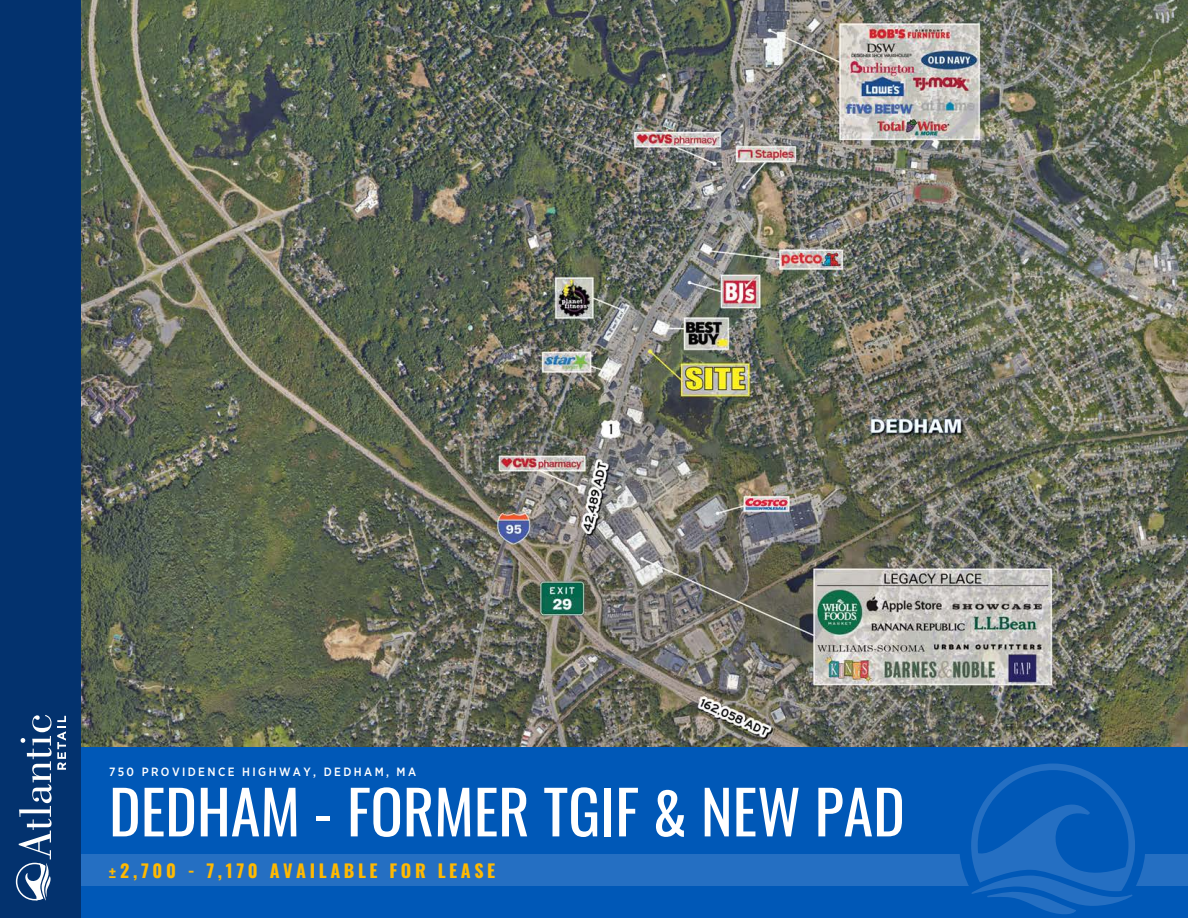
<style>
.page{position:relative;width:1188px;height:918px;background:#fff}
.page>*{position:absolute;margin:0;border:0;box-sizing:border-box;transform-origin:0 0}
.t1{font:60px "Oswald";color:#fff}
.t2{font:700 18px "Oswald";letter-spacing:.2em;color:#ffb901}
.t3{font:500 12px "Gotham Narrow";letter-spacing:.2em;color:#fff}
.s1{font-size:57px}
</style>
<div class="page">
<div style="left:55px;top:740px;width:1133px;height:178px;background:#0058b7"></div>
<div style="left:54px;top:854px;width:1134px;height:32px;background:#256fc2"></div>
<div style="left:0;top:0;width:81px;height:918px;background:#03326e"></div>
<svg style="left:16px;top:715px;width:49px;height:185px"></svg>
<svg style="left:960px;top:763px;width:185px;height:151px"></svg>
<img style="left:81px;top:0;width:1107px;height:746px">
<p class="t3" style="left:109px;top:765px;width:309px">750 PROVIDENCE HIGHWAY, DEDHAM, MA</p>
<p class="t1" style="left:109px;top:759px;width:797px">DEDHAM - FORMER TGIF <span class="s1">&amp;</span> NEW PAD</p>
<p class="t2" style="left:108px;top:861px;width:389px">±2,700 - 7,170 AVAILABLE FOR LEASE</p>
</div>
